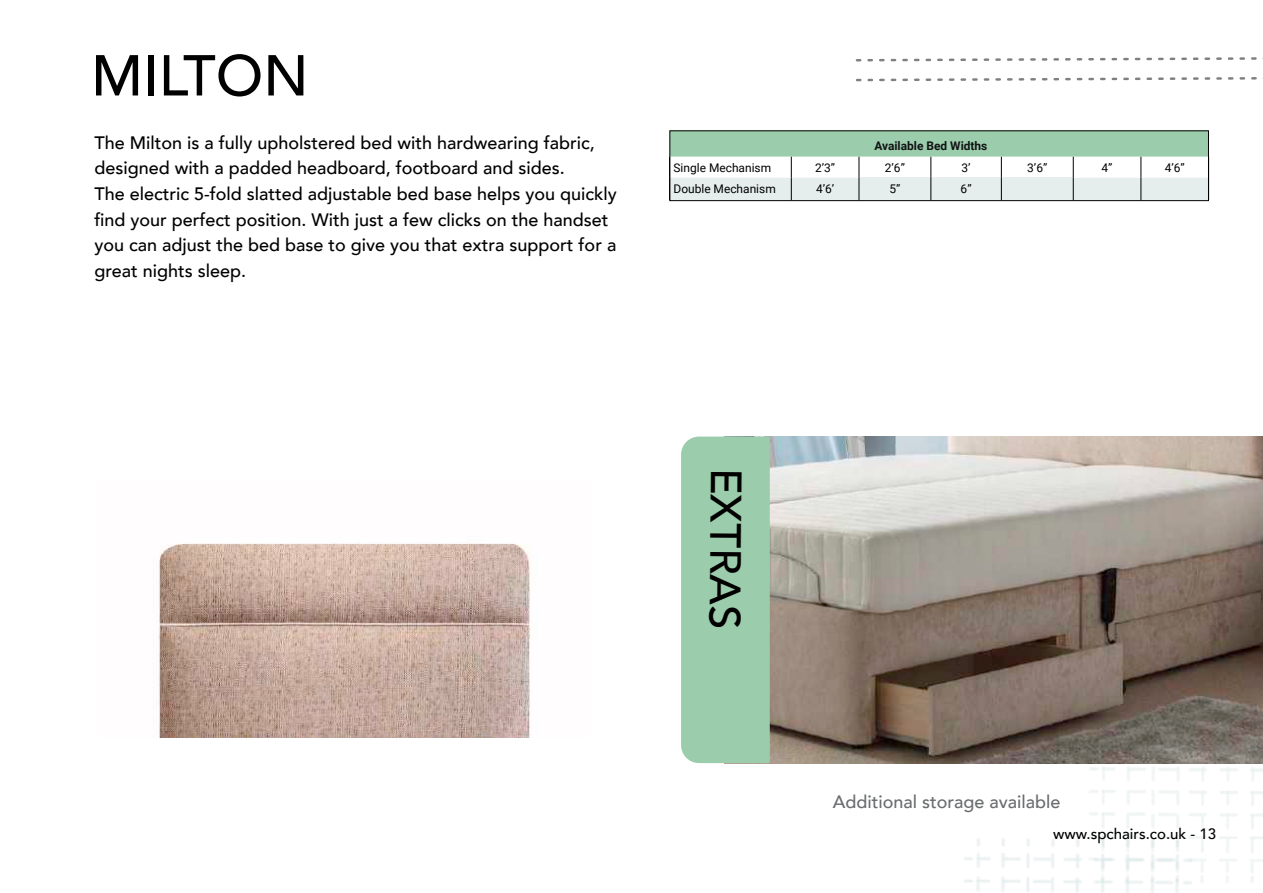
<style>
.page{position:relative;width:1263px;height:893px;background:#fff}
.page>*{position:absolute;margin:0;border:0;box-sizing:border-box;transform-origin:0 0}
.t1{font:500 57px "Avenir";color:#000}
.t2{font:500 43.5px "Avenir";color:#000}
.t3{font:500 18px/25.5px "Avenir";color:#000}
.t4{font:500 18px "Avenir";color:#696d6e}
.t5{font:500 15px "Avenir";color:#000}
.t6{font:12px "Roboto";color:#000}
.t7{font:700 12px "Roboto";color:#111314}
</style>
<div class="page">
<img style="left:158px;top:543px;width:372px;height:195px">
<img style="left:770px;top:437px;width:493px;height:326px">
<div style="left:681px;top:437px;width:89px;height:326px;background:#9bccab"></div>
<svg style="left:671px;top:132px;width:536px;height:67px"></svg>
<div style="left:669px;top:130px;width:540px;height:71px;border:1px solid #000"></div>
<img style="left:962px;top:680px;width:301px;height:213px">
<svg style="left:855px;top:57px;width:408px;height:5px"></svg>
<svg style="left:856px;top:77px;width:407px;height:4px"></svg>
<h1 class="t1" style="left:91px;top:26px;width:219px">MILTON</h1>
<p class="t3" style="left:94px;top:129px;width:524px">The Milton is a fully upholstered bed with hardwearing fabric, designed with a padded headboard, footboard and sides.<br>The electric 5-fold slatted adjustable bed base helps you quickly find your perfect position. With just a few clicks on the handset you can adjust the bed base to give you that extra support for a great nights sleep.</p>
<p class="t7" style="left:874px;top:137px;width:115px">Available Bed Widths</p>
<p class="t6" style="left:673px;top:159px;width:99px">Single Mechanism</p>
<p class="t6" style="left:815px;top:159px;width:22px">2’3”</p>
<p class="t6" style="left:885px;top:159px;width:22px">2’6”</p>
<p class="t6" style="left:961px;top:159px;width:11px">3’</p>
<p class="t6" style="left:1027px;top:159px;width:22px">3’6”</p>
<p class="t6" style="left:1101px;top:159px;width:12px">4”</p>
<p class="t6" style="left:1165px;top:159px;width:22px">4’6”</p>
<p class="t6" style="left:673px;top:181px;width:104px">Double Mechanism</p>
<p class="t6" style="left:816px;top:180px;width:20px">4’6’</p>
<p class="t6" style="left:889px;top:180px;width:12px">5”</p>
<p class="t6" style="left:961px;top:180px;width:12px">6”</p>
<h2 class="t2" style="left:764px;top:469px;width:163px;rotate:91deg">EXTRAS</h2>
<p class="t4" style="left:833px;top:786px;width:229px">Additional storage available</p>
<p class="t5" style="left:1053px;top:821px;width:164px">www.spchairs.co.uk - 13</p>
</div>
